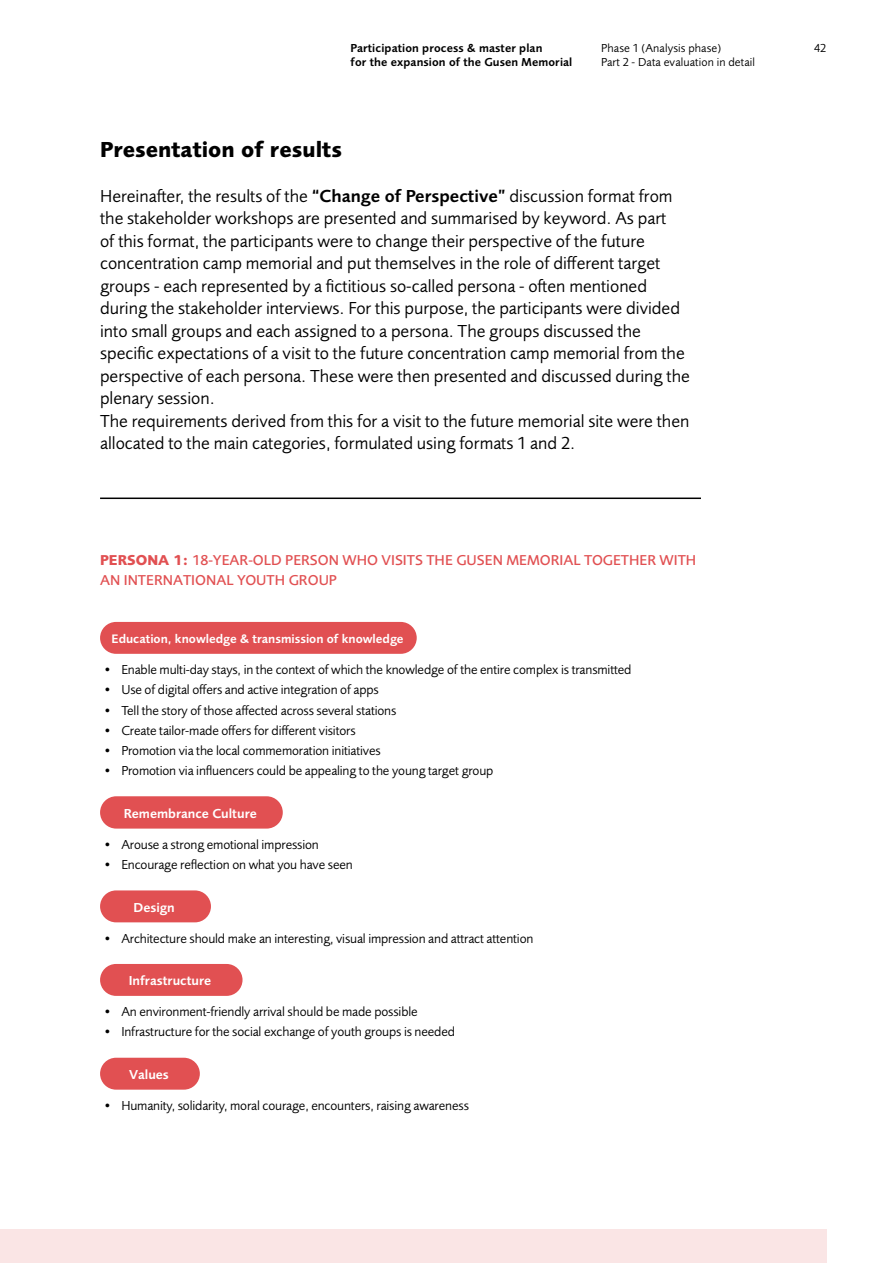
<style>
.page{position:relative;width:893px;height:1263px;background:#fff}
.page>*{position:absolute;margin:0;border:0;box-sizing:border-box;transform-origin:0 0}
.t1{font:700 22.5px "Foundry Sans OT2";color:#000}
.t2{font:18px/22.5px "Foundry Sans OT2";color:#000}
.t3{font:500 14.85px/20.1px "Foundry Sans OT2";color:#e15052}
.t4{font:13.5px "Foundry Sans OT2";letter-spacing:-.01em;color:#000}
.t5{font:600 13.5px "Foundry Sans OT2";color:#fff}
.t6{font:600 12.75px "Foundry Sans OT2";color:#fff}
.t7{font:600 12px/14.4px "Foundry Sans OT2";letter-spacing:.01em;color:#000}
.t8{font:12px/14.4px "Foundry Sans OT2";letter-spacing:.01em;color:#000}
.s1{font-weight:600}
.s2{font-weight:700}
</style>
<div class="page">
<div style="left:0;top:1230px;width:826px;height:33px;background:#fae5e5"></div>
<hr style="left:100px;top:497px;width:601px;height:2px;background:#000">
<div style="left:100px;top:622px;width:317px;height:32px;background:#e15052;border-radius:16px"></div>
<div style="left:100px;top:796px;width:183px;height:32px;background:#e15052;border-radius:16px"></div>
<div style="left:100px;top:890px;width:111px;height:32px;background:#e15052;border-radius:16px"></div>
<div style="left:100px;top:964px;width:143px;height:32px;background:#e15052;border-radius:16px"></div>
<div style="left:100px;top:1058px;width:100px;height:32px;background:#e15052;border-radius:16px"></div>
<p class="t7" style="left:351px;top:40px;width:223px">Participation process &amp; master plan<br>for the expansion of the Gusen Memorial</p>
<p class="t8" style="left:601px;top:40px;width:155px">Phase 1 (Analysis phase)<br>Part 2 - Data evaluation in detail</p>
<p class="t8" style="left:814px;top:40px;width:14px">42</p>
<p class="t1" style="left:100px;top:132px;width:243px">Presentation of results</p>
<p class="t2" style="left:100px;top:183px;width:591px">Hereinafter, the results of the <span class="s1">“Change of Perspective”</span> discussion format from the stakeholder workshops are presented and summarised by keyword. As part<br>of this format, the participants were to change their perspective of the future concentration camp memorial and put themselves in the role of different target groups - each represented by a fictitious so-called persona - often mentioned during the stakeholder interviews. For this purpose, the participants were divided into small groups and each assigned to a persona. The groups discussed the specific expectations of a visit to the future concentration camp memorial from the perspective of each persona. These were then presented and discussed during the plenary session.<br>The requirements derived from this for a visit to the future memorial site were then allocated to the main categories, formulated using formats 1 and 2.</p>
<p class="t3" style="left:100px;top:549px;width:598px"><span class="s2">PERSONA 1:</span> 18-YEAR-OLD PERSON WHO VISITS THE GUSEN MEMORIAL TOGETHER WITH<br>AN INTERNATIONAL YOUTH GROUP</p>
<p class="t6" style="left:112px;top:629px;width:294px">Education, knowledge &amp; transmission of knowledge</p>
<p class="t4" style="left:104px;top:660px;width:529px">• Enable multi-day stays, in the context of which the knowledge of the entire complex is transmitted</p>
<p class="t4" style="left:104px;top:680px;width:276px">• Use of digital offers and active integration of apps</p>
<p class="t4" style="left:104px;top:700px;width:294px">• Tell the story of those affected across several stations</p>
<p class="t4" style="left:104px;top:721px;width:253px">• Create tailor-made offers for different visitors</p>
<p class="t4" style="left:104px;top:741px;width:278px">• Promotion via the local commemoration initiatives</p>
<p class="t4" style="left:104px;top:761px;width:391px">• Promotion via influencers could be appealing to the young target group</p>
<p class="t5" style="left:124px;top:803px;width:135px">Remembrance Culture</p>
<p class="t4" style="left:104px;top:835px;width:216px">• Arouse a strong emotional impression</p>
<p class="t4" style="left:104px;top:855px;width:250px">• Encourage reflection on what you have seen</p>
<p class="t5" style="left:134px;top:897px;width:43px">Design</p>
<p class="t4" style="left:104px;top:928px;width:431px">• Architecture should make an interesting, visual impression and attract attention</p>
<p class="t5" style="left:129px;top:970px;width:84px">Infrastructure</p>
<p class="t4" style="left:104px;top:1002px;width:315px">• An environment-friendly arrival should be made possible</p>
<p class="t4" style="left:104px;top:1022px;width:352px">• Infrastructure for the social exchange of youth groups is needed</p>
<p class="t5" style="left:129px;top:1064px;width:41px">Values</p>
<p class="t4" style="left:104px;top:1096px;width:366px">• Humanity, solidarity, moral courage, encounters, raising awareness</p>
</div>
